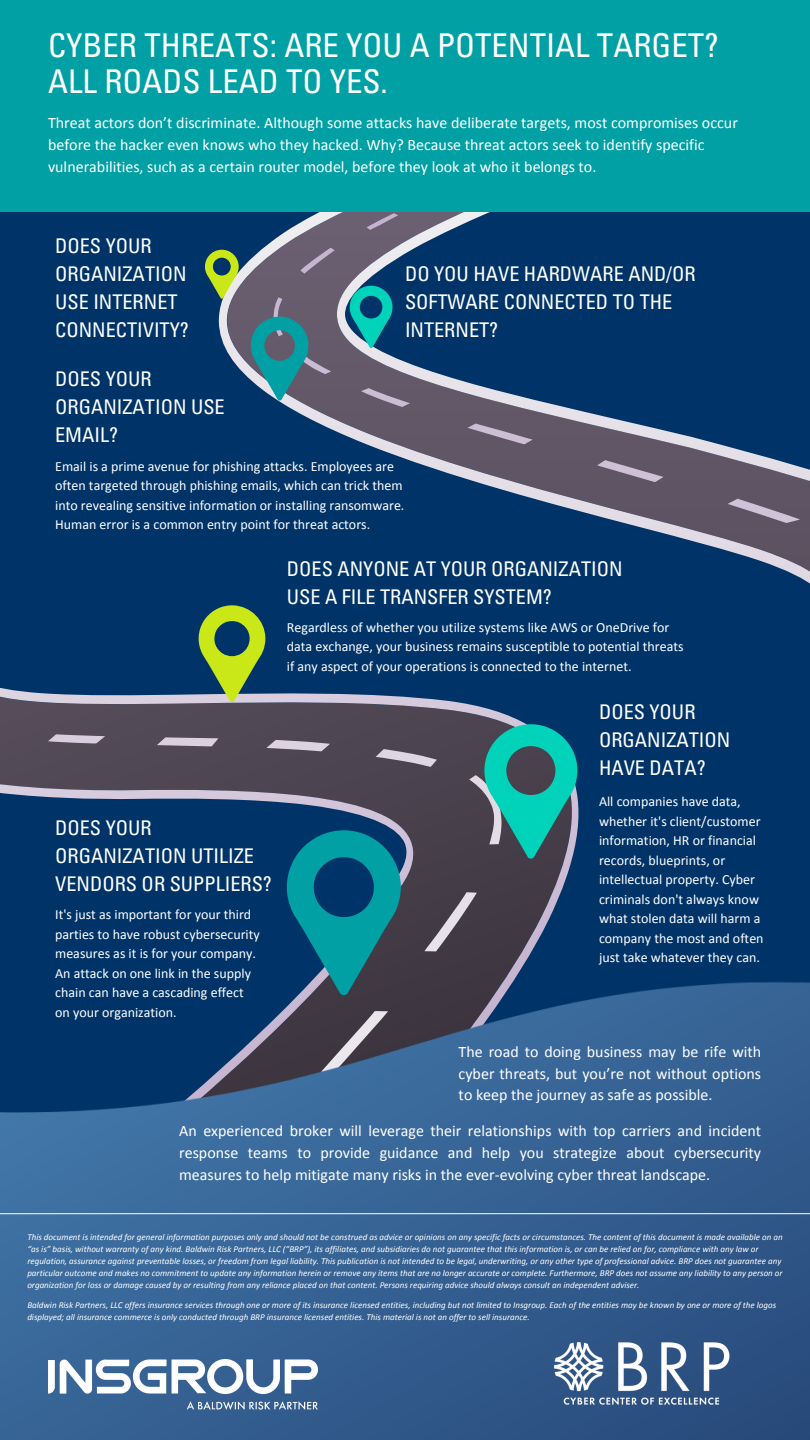
<style>
.page{position:relative;width:810px;height:1440px;background:#003468}
.page>*{position:absolute;margin:0;border:0;box-sizing:border-box;transform-origin:0 0}
.t1{font:condensed 32.7px "Univers LT Std";color:#fff}
.t2{font:condensed 20.2px/28px "Univers LT Std";color:#fff}
.t3{font:16px/21.8px "Calibri";color:#fff;text-align:justify}
.t4{font:14px/19.5px "Calibri";color:#fff}
.t5{font:italic 9px/12px "Calibri";color:#fff}
</style>
<div class="page">
<svg style="left:151px;top:211px;width:659px;height:373px"></svg>
<svg style="left:0;top:479px;width:665px;height:465px"></svg>
<img style="left:0;top:944px;width:810px;height:496px">
<svg style="left:199px;top:605px;width:66px;height:97px"></svg>
<svg style="left:484px;top:724px;width:93px;height:135px;background:#2a928d"></svg>
<svg style="left:251px;top:316px;width:58px;height:85px;background:#378490"></svg>
<div style="left:0;top:0;width:810px;height:211px;background:#00a0a4"></div>
<img style="left:541px;top:1329px;width:198px;height:88px">
<svg style="left:205px;top:250px;width:34px;height:49px"></svg>
<svg style="left:350px;top:285px;width:42px;height:63px"></svg>
<svg style="left:287px;top:830px;width:114px;height:166px"></svg>
<hr style="left:0;top:1213px;width:810px;height:1px;background:#fff">
<img style="left:48px;top:1359px;width:269px;height:50px">
<p class="t1" style="left:48px;top:33px;width:672px">CYBER THREATS: ARE YOU A POTENTIAL TARGET?</p>
<p class="t1" style="left:48px;top:69px;width:341px">ALL ROADS LEAD TO YES.</p>
<p class="t3" style="left:48px;top:113px;width:691px;text-align:left">Threat actors don’t discriminate. Although some attacks have deliberate targets, most compromises occur before the hacker even knows who they hacked. Why? Because threat actors seek to identify specific vulnerabilities, such as a certain router model, before they look at who it belongs to.</p>
<p class="t2" style="left:55px;top:235px;width:133px">DOES YOUR<br>ORGANIZATION</p>
<p class="t2" style="left:55px;top:291px;width:135px">USE INTERNET<br>CONNECTIVITY?</p>
<p class="t2" style="left:405px;top:263px;width:292px">DO YOU HAVE HARDWARE AND/OR<br>SOFTWARE CONNECTED TO THE<br>INTERNET?</p>
<p class="t2" style="left:55px;top:368px;width:171px">DOES YOUR<br>ORGANIZATION USE<br>EMAIL?</p>
<p class="t4" style="left:55px;top:457px;width:351px">Email is a prime avenue for phishing attacks. Employees are often targeted through phishing emails, which can trick them into revealing sensitive information or installing ransomware.<br>Human error is a common entry point for threat actors.</p>
<p class="t2" style="left:55px;top:816px;width:218px">DOES YOUR<br>ORGANIZATION UTILIZE<br>VENDORS OR SUPPLIERS?</p>
<p class="t4" style="left:55px;top:906px;width:206px">It's just as important for your third parties to have robust cybersecurity measures as it is for your company.<br>An attack on one link in the supply chain can have a cascading effect on your organization.</p>
<p class="t2" style="left:287px;top:557px;width:337px">DOES ANYONE AT YOUR ORGANIZATION<br>USE A FILE TRANSFER SYSTEM?</p>
<p class="t4" style="left:287px;top:619px;width:398px">Regardless of whether you utilize systems like AWS or OneDrive for data exchange, your business remains susceptible to potential threats if any aspect of your operations is connected to the internet.</p>
<p class="t2" style="left:599px;top:700px;width:133px">DOES YOUR<br>ORGANIZATION<br>HAVE DATA?</p>
<p class="t4" style="left:599px;top:793px;width:166px">All companies have data, whether it's client/customer information, HR or financial records, blueprints, or intellectual property. Cyber criminals don't always know what stolen data will harm a company the most and often just take whatever they can.</p>
<p class="t3" style="left:459px;top:1042px;width:304px">The road to doing business may be rife with cyber threats, but you’re not without options to keep the journey as safe as possible.</p>
<p class="t3" style="left:179px;top:1121px;width:584px">An experienced broker will leverage their relationships with top carriers and incident response teams to provide guidance and help you strategize about cybersecurity measures to help mitigate many risks in the ever-evolving cyber threat landscape.</p>
<p class="t5" style="left:27px;top:1232px;width:757px">This document is intended for general information purposes only and should not be construed as advice or opinions on any specific facts or circumstances. The content of this document is made available on an “as is” basis, without warranty of any kind. Baldwin Risk Partners, LLC (“BRP”), its affiliates, and subsidiaries do not guarantee that this information is, or can be relied on for, compliance with any law or regulation, assurance against preventable losses, or freedom from legal liability. This publication is not intended to be legal, underwriting, or any other type of professional advice. BRP does not guarantee any particular outcome and makes no commitment to update any information herein or remove any items that are no longer accurate or complete. Furthermore, BRP does not assume any liability to any person or organization for loss or damage caused by or resulting from any reliance placed on that content. Persons requiring advice should always consult an independent adviser.</p>
<p class="t5" style="left:27px;top:1299px;width:750px">Baldwin Risk Partners, LLC offers insurance services through one or more of its insurance licensed entities, including but not limited to Insgroup. Each of the entities may be known by one or more of the logos displayed; all insurance commerce is only conducted through BRP insurance licensed entities. This material is not an offer to sell insurance.</p>
</div>
